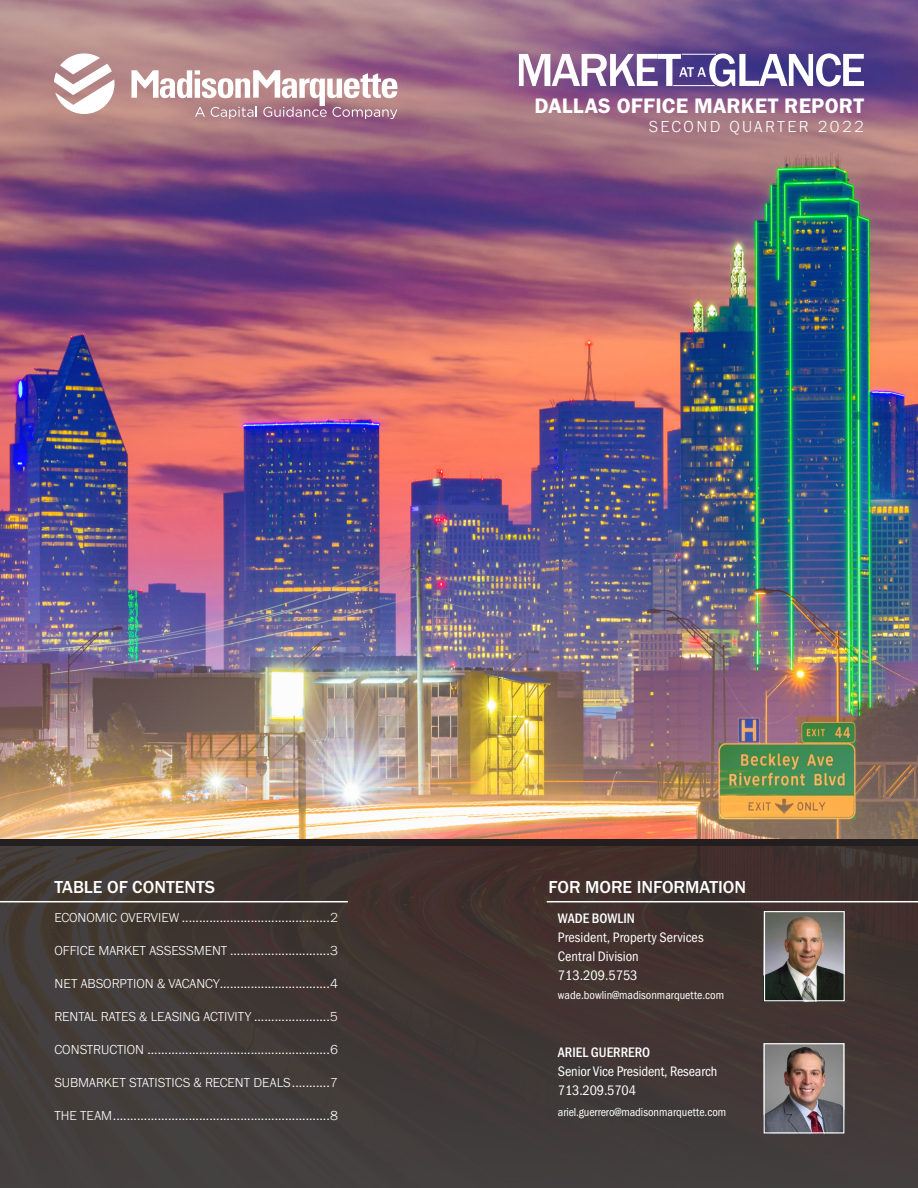
<style>
.page{position:relative;width:918px;height:1188px;background:#fff}
.page>*{position:absolute;margin:0;border:0;box-sizing:border-box;transform-origin:0 0}
.t1{font:21.75px "Franklin Gothic URW Dem";letter-spacing:.01em;color:#fff}
.t2{font:500 18px "Franklin Gothic URW";color:#fff}
.t3{font:300 16.5px "Franklin Gothic URW";letter-spacing:.15em;color:#fff}
.t4{font:14.25px "Franklin Gothic URW Cond";color:#fff}
.t5{font:500 14.25px "Franklin Gothic URW Cond";color:#fff}
.t6{font:300 13.5px "Franklin Gothic URW";color:#fff}
.t7{font:12px "Franklin Gothic URW Cond";color:#fff}
</style>
<div class="page">
<img style="left:0;top:0;width:918px;height:840px">
<svg style="left:54px;top:53px;width:61px;height:61px"></svg>
<svg style="left:131px;top:70px;width:266px;height:49px"></svg>
<svg style="left:519px;top:53px;width:345px;height:34px"></svg>
<hr style="left:673px;top:85px;width:42px;height:1px;background:#fff">
<hr style="left:682px;top:54px;width:34px;height:1px;background:#fff">
<div style="left:0;top:842px;width:918px;height:346px;background:linear-gradient(to right,#423c39,#423432)"></div>
<div style="left:0;top:840px;width:918px;height:6px;background:#231f20"></div>
<hr style="left:0;top:901px;width:347px;height:1px;background:#fff">
<hr style="left:547px;top:901px;width:371px;height:1px;background:#fff">
<img style="left:766px;top:1045px;width:76px;height:86px">
<div style="left:764px;top:1043px;width:80px;height:90px;border:1px solid #fff"></div>
<img style="left:766px;top:913px;width:77px;height:86px">
<div style="left:764px;top:911px;width:81px;height:90px;border:1px solid #fff"></div>
<p class="t1" style="left:535px;top:93px;width:331px">DALLAS OFFICE MARKET REPORT</p>
<p class="t3" style="left:649px;top:116px;width:217px">SECOND QUARTER 2022</p>
<p class="t2" style="left:54px;top:876px;width:162px">TABLE OF CONTENTS</p>
<p class="t2" style="left:549px;top:876px;width:199px">FOR MORE INFORMATION</p>
<p class="t6" style="left:54px;top:909px;width:285px">ECONOMIC OVERVIEW ...........................................2</p>
<p class="t6" style="left:54px;top:942px;width:285px">OFFICE MARKET ASSESSMENT .............................3</p>
<p class="t6" style="left:54px;top:975px;width:285px">NET ABSORPTION &amp; VACANCY................................4</p>
<p class="t6" style="left:54px;top:1008px;width:285px">RENTAL RATES &amp; LEASING ACTIVITY ......................5</p>
<p class="t6" style="left:54px;top:1041px;width:285px">CONSTRUCTION .....................................................6</p>
<p class="t6" style="left:54px;top:1074px;width:285px">SUBMARKET STATISTICS &amp; RECENT DEALS...........7</p>
<p class="t6" style="left:54px;top:1107px;width:285px">THE TEAM...............................................................8</p>
<p class="t5" style="left:558px;top:908px;width:78px">WADE BOWLIN</p>
<p class="t4" style="left:558px;top:927px;width:147px">President, Property Services</p>
<p class="t4" style="left:558px;top:946px;width:82px">Central Division</p>
<p class="t4" style="left:558px;top:965px;width:81px">713.209.5753</p>
<p class="t7" style="left:558px;top:987px;width:168px">wade.bowlin@madisonmarquette.com</p>
<p class="t5" style="left:558px;top:1042px;width:94px">ARIEL GUERRERO</p>
<p class="t4" style="left:558px;top:1061px;width:161px">Senior Vice President, Research</p>
<p class="t4" style="left:558px;top:1081px;width:80px">713.209.5704</p>
<p class="t7" style="left:558px;top:1104px;width:170px">ariel.guerrero@madisonmarquette.com</p>
</div>
